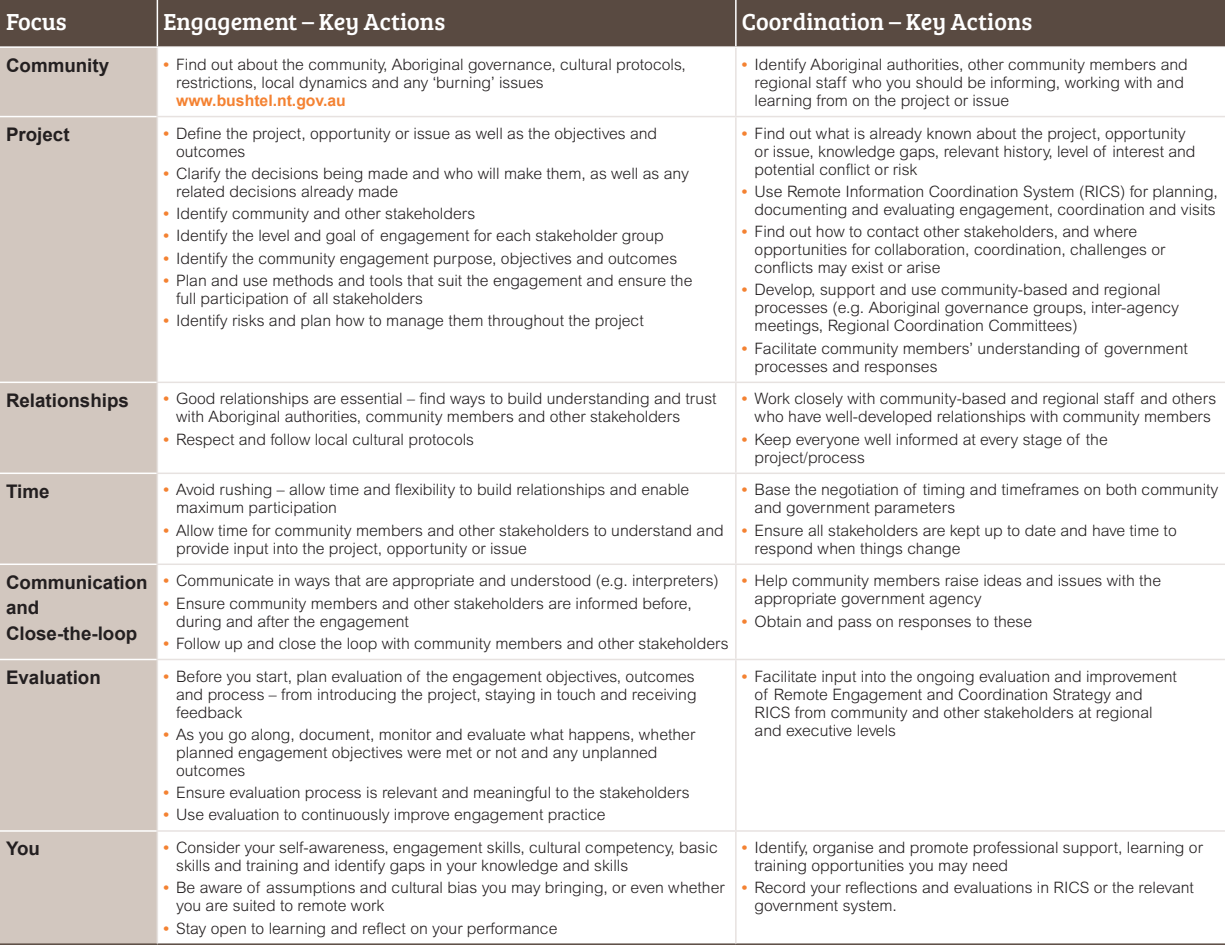
<style>
.page{position:relative;width:1225px;height:945px;background:#fff}
.page>*{position:absolute;margin:0;border:0;box-sizing:border-box;transform-origin:0 0}
.Heading_2{font:24px "Bree Serif";color:#fff}
.Heading_3{font:700 18.75px/25.5px "Arial";color:#231f20}
.t1{font:300 15.75px/18px "Arial MT Std";color:#231f20}
.s1{font-family:"Arial";font-weight:700;color:#f48232}
</style>
<div class="page">
<div style="left:0;top:0;width:1225px;height:46px;background:#594a41"></div>
<div style="left:0;top:48px;width:157px;height:895px;background:#d2c7bf"></div>
<hr style="left:157px;top:0;width:1px;height:46px;background:#fff">
<hr style="left:735px;top:0;width:1px;height:46px;background:#fff">
<hr style="left:0;top:943px;width:157px;height:2px;background:#594a41">
<hr style="left:157px;top:943px;width:579px;height:2px;background:#594a41">
<hr style="left:736px;top:943px;width:489px;height:2px;background:#594a41">
<hr style="left:157px;top:48px;width:1px;height:68px;background:#e7e2e0">
<hr style="left:735px;top:48px;width:1px;height:68px;background:#e7e2e0">
<hr style="left:157px;top:116px;width:579px;height:1px;background:#e7e2e0">
<hr style="left:157px;top:117px;width:1px;height:265px;background:#e7e2e0">
<hr style="left:736px;top:116px;width:489px;height:1px;background:#e7e2e0">
<hr style="left:735px;top:117px;width:1px;height:265px;background:#e7e2e0">
<hr style="left:157px;top:382px;width:579px;height:1px;background:#e7e2e0">
<hr style="left:157px;top:383px;width:1px;height:89px;background:#e7e2e0">
<hr style="left:736px;top:382px;width:489px;height:1px;background:#e7e2e0">
<hr style="left:735px;top:383px;width:1px;height:89px;background:#e7e2e0">
<hr style="left:157px;top:472px;width:579px;height:2px;background:#e7e2e0">
<hr style="left:157px;top:474px;width:1px;height:89px;background:#e7e2e0">
<hr style="left:736px;top:472px;width:489px;height:2px;background:#e7e2e0">
<hr style="left:735px;top:474px;width:1px;height:89px;background:#e7e2e0">
<hr style="left:157px;top:563px;width:579px;height:2px;background:#e7e2e0">
<hr style="left:157px;top:565px;width:1px;height:94px;background:#e7e2e0">
<hr style="left:736px;top:563px;width:489px;height:2px;background:#e7e2e0">
<hr style="left:735px;top:565px;width:1px;height:94px;background:#e7e2e0">
<hr style="left:157px;top:659px;width:579px;height:1px;background:#e7e2e0">
<hr style="left:157px;top:660px;width:1px;height:170px;background:#e7e2e0">
<hr style="left:736px;top:659px;width:489px;height:1px;background:#e7e2e0">
<hr style="left:735px;top:660px;width:1px;height:170px;background:#e7e2e0">
<hr style="left:157px;top:830px;width:579px;height:2px;background:#e7e2e0">
<hr style="left:157px;top:832px;width:1px;height:111px;background:#e7e2e0">
<hr style="left:736px;top:830px;width:489px;height:2px;background:#e7e2e0">
<hr style="left:735px;top:832px;width:1px;height:111px;background:#e7e2e0">
<hr style="left:0;top:116px;width:157px;height:1px;background:#fff">
<hr style="left:0;top:382px;width:157px;height:1px;background:#fff">
<hr style="left:0;top:472px;width:157px;height:2px;background:#fff">
<hr style="left:0;top:563px;width:157px;height:2px;background:#fff">
<hr style="left:0;top:659px;width:157px;height:1px;background:#fff">
<hr style="left:0;top:830px;width:157px;height:2px;background:#fff">
<p class="Heading_2" style="left:6px;top:4px;width:62px">Focus</p>
<p class="Heading_2" style="left:163px;top:4px;width:283px">Engagement – Key Actions</p>
<p class="Heading_2" style="left:742px;top:4px;width:292px">Coordination – Key Actions</p>
<p class="Heading_3" style="left:6px;top:53px;width:105px">Community</p>
<p class="t1" style="left:176px;top:55px;width:511px;text-indent:-13px"><span class="s1">•</span> Find out about the community, Aboriginal governance, cultural protocols, restrictions, local dynamics and any ‘burning’ issues <span class="s1">www.bushtel.nt.gov.au</span></p>
<p class="t1" style="left:754px;top:55px;width:435px;text-indent:-13px"><span class="s1">•</span> Identify Aboriginal authorities, other community members and regional staff who you should be informing, working with and learning from on the project or issue</p>
<p class="Heading_3" style="left:6px;top:122px;width:65px">Project</p>
<p class="t1" style="left:176px;top:124px;width:482px;text-indent:-13px"><span class="s1">•</span> Define the project, opportunity or issue as well as the objectives and outcomes</p>
<p class="t1" style="left:176px;top:164px;width:514px;text-indent:-13px"><span class="s1">•</span> Clarify the decisions being made and who will make them, as well as any related decisions already made</p>
<p class="t1" style="left:163px;top:205px;width:313px"><span class="s1">•</span> Identify community and other stakeholders</p>
<p class="t1" style="left:163px;top:227px;width:502px"><span class="s1">•</span> Identify the level and goal of engagement for each stakeholder group</p>
<p class="t1" style="left:163px;top:249px;width:515px"><span class="s1">•</span> Identify the community engagement purpose, objectives and outcomes</p>
<p class="t1" style="left:176px;top:271px;width:518px;text-indent:-13px"><span class="s1">•</span> Plan and use methods and tools that suit the engagement and ensure the full participation of all stakeholders</p>
<p class="t1" style="left:163px;top:312px;width:482px"><span class="s1">•</span> Identify risks and plan how to manage them throughout the project</p>
<p class="t1" style="left:754px;top:124px;width:442px;text-indent:-13px"><span class="s1">•</span> Find out what is already known about the project, opportunity or issue, knowledge gaps, relevant history, level of interest and potential conflict or risk</p>
<p class="t1" style="left:742px;top:182px;width:477px;text-align:right"><span class="s1">•</span> Use Remote Information Coordination System (RICS) for planning, documenting and evaluating engagement, coordination and visits</p>
<p class="t1" style="left:754px;top:223px;width:412px;text-indent:-13px"><span class="s1">•</span> Find out how to contact other stakeholders, and where opportunities for collaboration, coordination, challenges or conflicts may exist or arise</p>
<p class="t1" style="left:754px;top:281px;width:426px;text-indent:-13px"><span class="s1">•</span> Develop, support and use community-based and regional processes (e.g. Aboriginal governance groups, inter-agency meetings, Regional Coordination Committees)</p>
<p class="t1" style="left:754px;top:339px;width:435px;text-indent:-13px"><span class="s1">•</span> Facilitate community members’ understanding of government processes and responses</p>
<p class="Heading_3" style="left:6px;top:388px;width:124px">Relationships</p>
<p class="t1" style="left:176px;top:390px;width:542px;text-indent:-13px"><span class="s1">•</span> Good relationships are essential – find ways to build understanding and trust with Aboriginal authorities, community members and other stakeholders</p>
<p class="t1" style="left:163px;top:430px;width:312px"><span class="s1">•</span> Respect and follow local cultural protocols</p>
<p class="Heading_3" style="left:6px;top:479px;width:45px">Time</p>
<p class="t1" style="left:176px;top:481px;width:515px;text-indent:-13px"><span class="s1">•</span> Avoid rushing – allow time and flexibility to build relationships and enable maximum participation</p>
<p class="t1" style="left:176px;top:521px;width:549px;text-indent:-13px"><span class="s1">•</span> Allow time for community members and other stakeholders to understand and provide input into the project, opportunity or issue</p>
<p class="Heading_3" style="left:6px;top:570px;width:143px">Communication and<br>Close-the-loop</p>
<p class="t1" style="left:163px;top:572px;width:557px"><span class="s1">•</span> Communicate in ways that are appropriate and understood (e.g. interpreters)</p>
<p class="t1" style="left:176px;top:594px;width:517px;text-indent:-13px"><span class="s1">•</span> Ensure community members and other stakeholders are informed before, during and after the engagement</p>
<p class="t1" style="left:163px;top:634px;width:567px"><span class="s1">•</span> Follow up and close the loop with community members and other stakeholders</p>
<p class="Heading_3" style="left:6px;top:665px;width:96px">Evaluation</p>
<p class="t1" style="left:176px;top:667px;width:522px;text-align:justify;text-indent:-13px"><span class="s1">•</span> Before you start, plan evaluation of the engagement objectives, outcomes and process – from introducing the project, staying in touch and receiving feedback</p>
<p class="t1" style="left:176px;top:725px;width:520px;text-indent:-13px"><span class="s1">•</span> As you go along, document, monitor and evaluate what happens, whether planned engagement objectives were met or not and any unplanned outcomes</p>
<p class="t1" style="left:163px;top:783px;width:528px"><span class="s1">•</span> Ensure evaluation process is relevant and meaningful to the stakeholders</p>
<p class="t1" style="left:163px;top:806px;width:444px"><span class="s1">•</span> Use evaluation to continuously improve engagement practice</p>
<p class="Heading_3" style="left:6px;top:836px;width:36px">You</p>
<p class="t1" style="left:176px;top:838px;width:543px;text-indent:-13px"><span class="s1">•</span> Consider your self-awareness, engagement skills, cultural competency, basic skills and training and identify gaps in your knowledge and skills</p>
<p class="t1" style="left:176px;top:879px;width:550px;text-indent:-13px"><span class="s1">•</span> Be aware of assumptions and cultural bias you may bringing, or even whether you are suited to remote work</p>
<p class="t1" style="left:163px;top:919px;width:395px"><span class="s1">•</span> Stay open to learning and reflect on your performance</p>
<p class="t1" style="left:742px;top:390px;width:476px;text-align:center"><span class="s1">•</span> Work closely with community-based and regional staff and others who have well-developed relationships with community members</p>
<p class="t1" style="left:754px;top:430px;width:355px;text-indent:-13px"><span class="s1">•</span> Keep everyone well informed at every stage of the project/process</p>
<p class="t1" style="left:754px;top:481px;width:465px;text-indent:-13px"><span class="s1">•</span> Base the negotiation of timing and timeframes on both community and government parameters</p>
<p class="t1" style="left:754px;top:521px;width:424px;text-indent:-13px"><span class="s1">•</span> Ensure all stakeholders are kept up to date and have time to respond when things change</p>
<p class="t1" style="left:754px;top:572px;width:408px;text-indent:-13px"><span class="s1">•</span> Help community members raise ideas and issues with the appropriate government agency</p>
<p class="t1" style="left:742px;top:612px;width:292px"><span class="s1">•</span> Obtain and pass on responses to these</p>
<p class="t1" style="left:754px;top:667px;width:424px;text-indent:-13px"><span class="s1">•</span> Facilitate input into the ongoing evaluation and improvement of Remote Engagement and Coordination Strategy and RICS from community and other stakeholders at regional and executive levels</p>
<p class="t1" style="left:754px;top:838px;width:450px;text-indent:-13px"><span class="s1">•</span> Identify, organise and promote professional support, learning or training opportunities you may need</p>
<p class="t1" style="left:754px;top:879px;width:441px;text-indent:-13px"><span class="s1">•</span> Record your reflections and evaluations in RICS or the relevant government system.</p>
</div>
